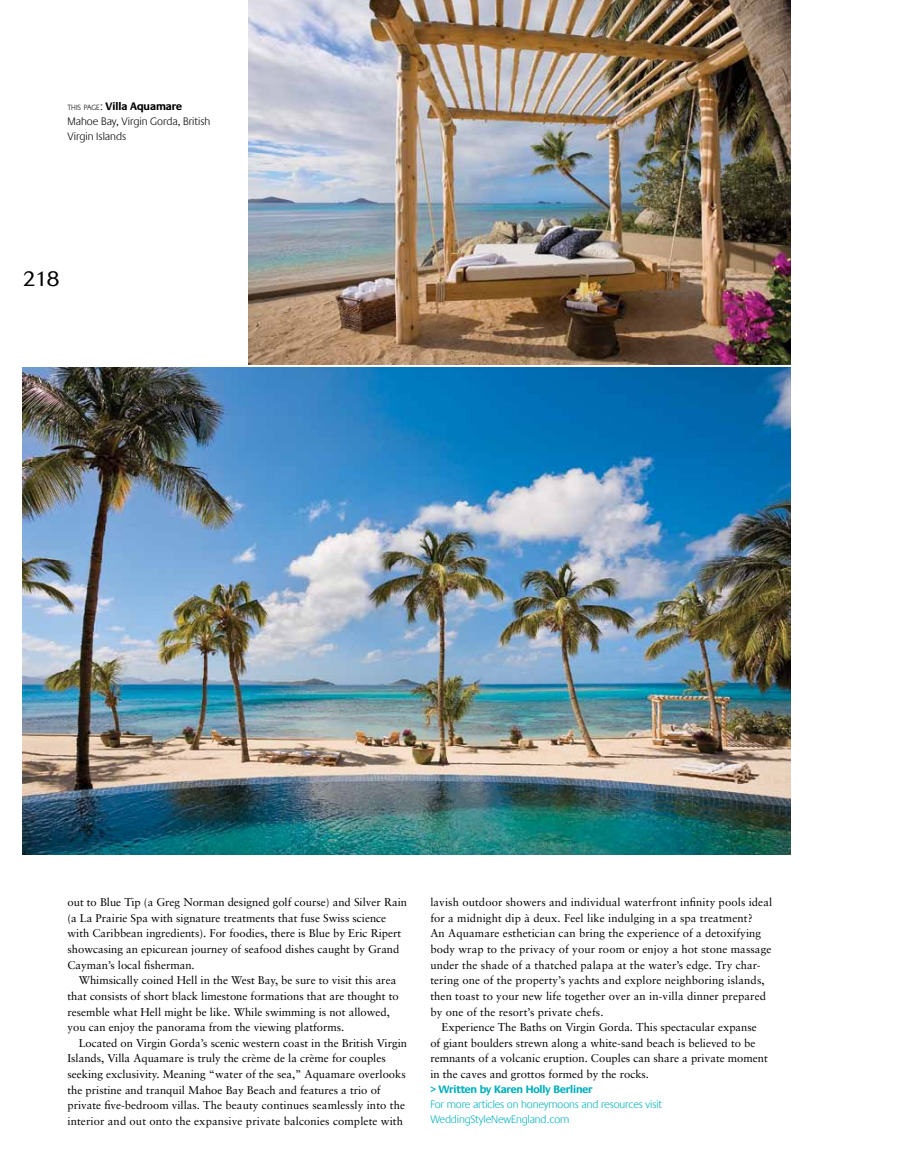
<style>
.page{position:relative;width:900px;height:1170px;background:#fff}
.page>*{position:absolute;margin:0;border:0;box-sizing:border-box;transform-origin:0 0}
.t1{font:300 21.25px "Cosmos";color:#000}
.t2{font:11.25px/15.6px "Sabon";color:#000}
.t3{font:300 11.25px/15px "Praxis";letter-spacing:-.01em;color:#00b0bd}
.t4{font:300 11.25px/15px "Praxis";color:#000}
.t5{font:700 11.25px "Praxis";letter-spacing:-.01em;color:#00b0bd}
.s1{font-size:7.88px}
.s2{font-style:inherit}
.s3{font-weight:700}
</style>
<div class="page">
<img style="left:249px;top:0;width:541px;height:365px">
<img style="left:22px;top:368px;width:768px;height:487px">
<p class="t4" style="left:68px;top:99px;width:144px"><span class="s1">THIS PAGE</span><span class="s2">:</span> <span class="s3">Villa Aquamare<br></span>Mahoe Bay, Virgin Gorda, British<br>Virgin Islands</p>
<h1 class="t1" style="left:22px;top:266px;width:39px">218</h1>
<p class="t2" style="left:68px;top:894px;width:341px">out to Blue Tip (a Greg Norman designed golf course) and Silver Rain (a La Prairie Spa with signature treatments that fuse Swiss science with Caribbean ingredients). For foodies, there is Blue by Eric Ripert showcasing an epicurean journey of seafood dishes caught by Grand Cayman’s local fisherman.</p>
<p class="t2" style="left:68px;top:972px;width:333px;text-indent:11px">Whimsically coined Hell in the West Bay, be sure to visit this area that consists of short black limestone formations that are thought to resemble what Hell might be like. While swimming is not allowed, you can enjoy the panorama from the viewing platforms.</p>
<p class="t2" style="left:68px;top:1035px;width:341px;text-indent:11px">Located on Virgin Gorda’s scenic western coast in the British Virgin Islands, Villa Aquamare is truly the crème de la crème for couples seeking exclusivity. Meaning “water of the sea,” Aquamare overlooks the pristine and tranquil Mahoe Bay Beach and features a trio of private five-bedroom villas. The beauty continues seamlessly into the interior and out onto the expansive private balconies complete with</p>
<p class="t2" style="left:430px;top:894px;width:343px">lavish outdoor showers and individual waterfront infinity pools ideal for a midnight dip à deux. Feel like indulging in a spa treatment?<br>An Aquamare esthetician can bring the experience of a detoxifying body wrap to the privacy of your room or enjoy a hot stone massage under the shade of a thatched palapa at the water’s edge. Try char&shy;tering one of the property’s yachts and explore neighboring islands, then toast to your new life together over an in-villa dinner prepared by one of the resort’s private chefs.</p>
<p class="t2" style="left:430px;top:1019px;width:339px;text-indent:11px">Experience The Baths on Virgin Gorda. This spectacular expanse of giant boulders strewn along a white-sand beach is believed to be remnants of a volcanic eruption. Couples can share a private moment in the caves and grottos formed by the rocks.</p>
<p class="t5" style="left:430px;top:1083px;width:164px">&gt; Written by Karen Holly Berliner</p>
<p class="t3" style="left:430px;top:1097px;width:234px">For more articles on honeymoons and resources visit<br>WeddingStyleNewEngland.com</p>
</div>
